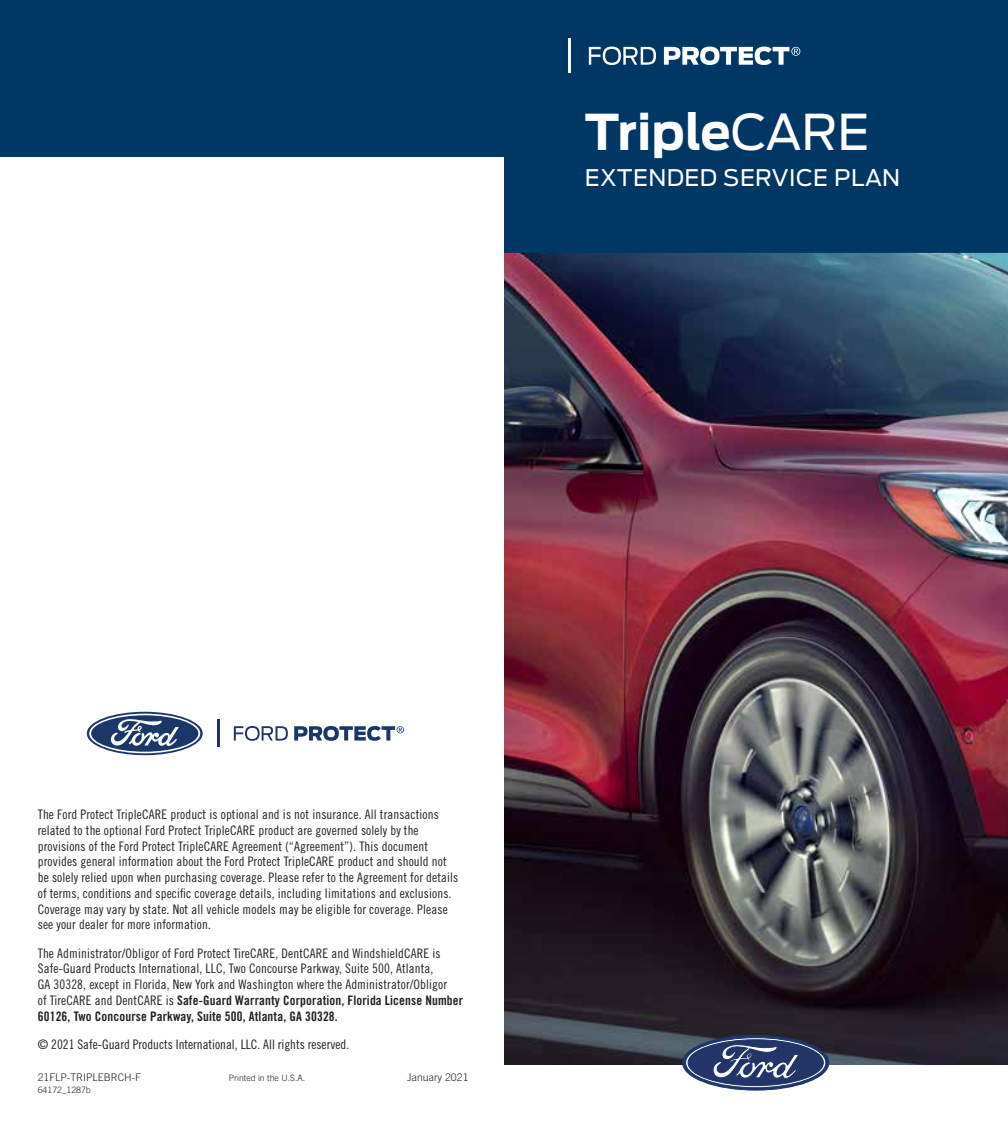
<style>
.page{position:relative;width:1008px;height:1134px;background:#fff}
.page>*{position:absolute;margin:0;border:0;box-sizing:border-box;transform-origin:0 0}
.t1{font:700 49px "Ford Antenna";color:#fff}
.t2{font:22.75px "Ford Antenna";letter-spacing:.02em;color:#fff}
.t3{font:13.12px/15.8px "Trade Gothic LT Std Cn 18";letter-spacing:.01em;color:#231f20}
.t4{font:13.12px/15.8px "Trade Gothic LT Std Bd Cn 20";letter-spacing:.01em;color:#231f20}
.t5{font:300 10.5px "Trade Gothic LT Std";color:#231f20}
.t6{font:300 8.75px "Trade Gothic LT Std";color:#231f20}
.s1{font-weight:400}
.s2{font-family:"Trade Gothic LT Std Cn 18"}
</style>
<div class="page">
<div style="left:0;top:0;width:504px;height:157px;background:#003764"></div>
<svg style="left:87px;top:712px;width:116px;height:43px"></svg>
<svg style="left:89px;top:714px;width:111px;height:39px"></svg>
<svg style="left:234px;top:726px;width:54px;height:15px"></svg>
<hr style="left:217px;top:720px;width:2px;height:27px;background:#1b3668">
<svg style="left:294px;top:726px;width:110px;height:15px"></svg>
<img style="left:504px;top:253px;width:504px;height:812px">
<div style="left:504px;top:0;width:504px;height:253px;background:#003764"></div>
<svg style="left:589px;top:47px;width:67px;height:18px"></svg>
<hr style="left:568px;top:38px;width:3px;height:35px;background:#fff">
<svg style="left:664px;top:47px;width:136px;height:18px"></svg>
<div style="left:682px;top:1035px;width:147px;height:55px;border:1px solid #1e3869;border-radius:50%"></div>
<svg style="left:685px;top:1037px;width:141px;height:51px"></svg>
<h1 class="t1" style="left:585px;top:88px;width:286px">Triple<span class="s1">CARE</span></h1>
<h2 class="t2" style="left:585px;top:158px;width:317px">EXTENDED SERVICE PLAN</h2>
<p class="t3" style="left:38px;top:806px;width:422px">The Ford Protect TripleCARE product is optional and is not insurance. All transactions related to the optional Ford Protect TripleCARE product are governed solely by the provisions of the Ford Protect TripleCARE Agreement (“Agreement”). This document provides general information about the Ford Protect TripleCARE product and should not be solely relied upon when purchasing coverage. Please refer to the Agreement for details of terms, conditions and specific coverage details, including limitations and exclusions.<br>Coverage may vary by state. Not all vehicle models may be eligible for coverage. Please see your dealer for more information.</p>
<p class="t3" style="left:38px;top:945px;width:411px">The Administrator/Obligor of Ford Protect TireCARE, DentCARE and WindshieldCARE is<br>Safe-Guard Products International, LLC, Two Concourse Parkway, Suite 500, Atlanta,<br>GA 30328, except in Florida, New York and Washington where the Administrator/Obligor</p>
<p class="t4" style="left:38px;top:992px;width:427px"><span class="s2">of TireCARE and DentCARE is</span> Safe-Guard Warranty Corporation, Florida License Number<br>60126, Two Concourse Parkway, Suite 500, Atlanta, GA 30328.</p>
<p class="t3" style="left:38px;top:1036px;width:313px">© 2021 Safe-Guard Products International, LLC. All rights reserved.</p>
<p class="t5" style="left:38px;top:1071px;width:105px">21FLP-TRIPLEBRCH-F</p>
<p class="t6" style="left:229px;top:1073px;width:78px">Printed in the U.S.A.</p>
<p class="t5" style="left:407px;top:1071px;width:63px">January 2021</p>
<p class="t6" style="left:38px;top:1085px;width:55px">64172_1287b</p>
</div>
